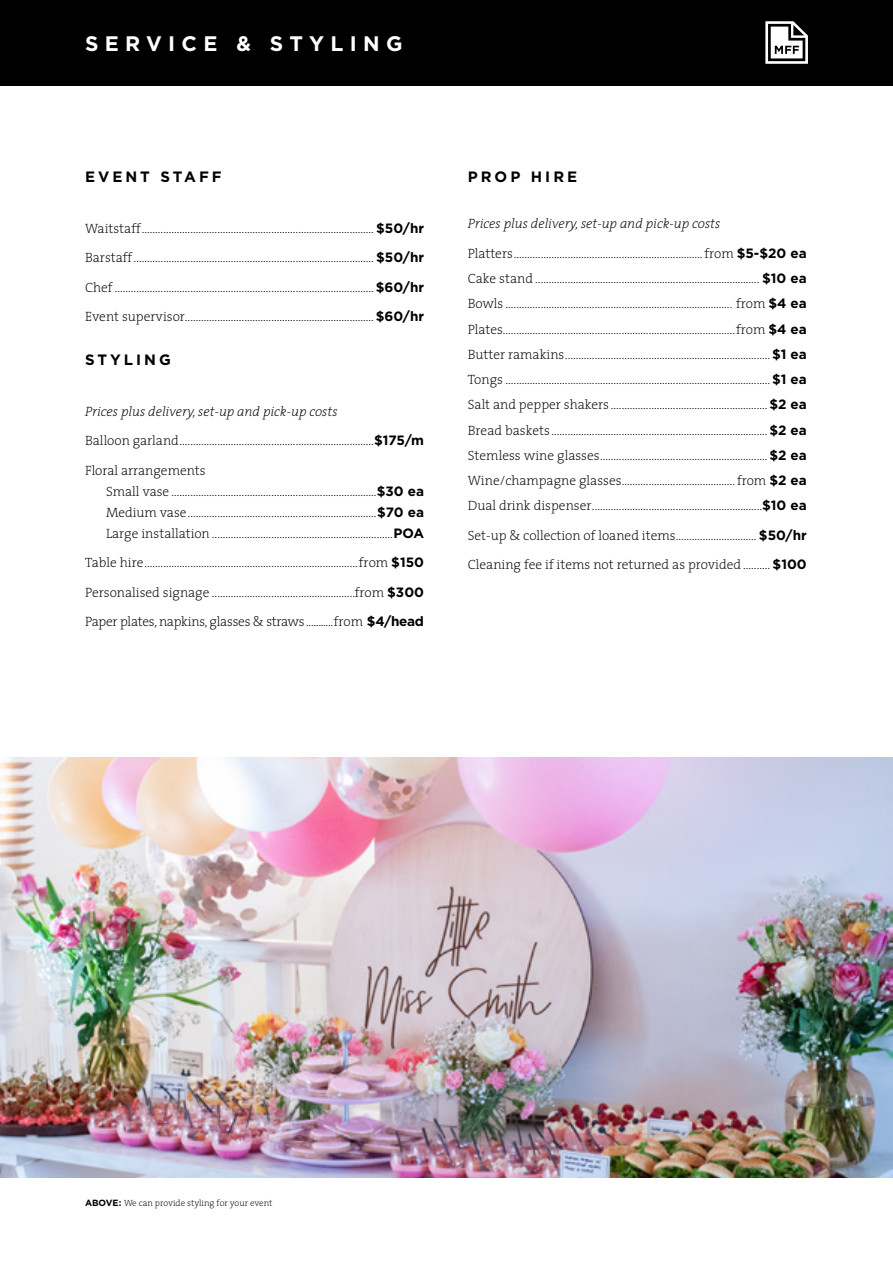
<style>
.page{position:relative;width:893px;height:1263px;background:#fff}
.page>*{position:absolute;margin:0;border:0;box-sizing:border-box;transform-origin:0 0}
.t1{font:700 21px "Gotham";letter-spacing:.3em;color:#fff}
.t2{font:700 15px "Gotham";letter-spacing:.2em;color:#000}
.t3{font:200 13.5px/29.5px "The Serif";color:#000;text-align:justify}
.t4{font:200 9px "The Serif";color:#000}
.s1{font-family:"Gotham";font-weight:700}
.s2{font-style:italic}
</style>
<div class="page">
<div style="left:0;top:0;width:893px;height:85px;background:#000"></div>
<svg style="left:765px;top:21px;width:43px;height:43px"></svg>
<img style="left:0;top:757px;width:893px;height:421px">
<h1 class="t1" style="left:85px;top:29px;width:319px">SERVICE &amp; STYLING</h1>
<p class="t2" style="left:85px;top:167px;width:138px">EVENT STAFF</p>
<p class="t3" style="left:85px;top:213px;width:340px">Waitstaff ...................................................................................... <span class="s1">$50/hr </span>Barstaff ......................................................................................... <span class="s1">$50/hr </span>Chef ................................................................................................<span class="s1">$60/hr </span>Event supervisor......................................................................<span class="s1">$60/hr</span></p>
<p class="t2" style="left:85px;top:350px;width:87px">STYLING</p>
<p class="t3" style="left:85px;top:396px;width:340px;text-align:left"><span class="s2">Prices plus delivery, set-up and pick-up costs<br></span>Balloon garland ........................................................................<span class="s1">$175/m<br></span>Floral arrangements</p>
<p class="t3" style="left:106px;top:480px;width:319px;line-height:21px">Small vase ............................................................................<span class="s1">$30 ea </span>Medium vase ......................................................................<span class="s1">$70 ea </span>Large installation ...................................................................<span class="s1">POA</span></p>
<p class="t3" style="left:85px;top:547px;width:340px">Table hire ...............................................................................from <span class="s1">$150<br></span>Personalised signage .....................................................from <span class="s1">$300<br></span>Paper plates, napkins, glasses &amp; straws ...........from <span class="s1">$4/head</span></p>
<p class="t2" style="left:468px;top:167px;width:111px">PROP HIRE</p>
<p class="t3" style="left:468px;top:209px;width:340px"><span class="s2">Prices plus delivery, set-up and pick-up costs<br></span>Platters ......................................................................from <span class="s1">$5-$20 ea</span></p>
<p class="t3" style="left:468px;top:265px;width:340px;line-height:25.2px">Cake stand ................................................................................... <span class="s1">$10 ea </span>Bowls .................................................................................... from <span class="s1">$4 ea </span>Plates......................................................................................from <span class="s1">$4 ea </span>Butter ramakins ............................................................................<span class="s1">$1 ea </span>Tongs ..................................................................................................<span class="s1">$1 ea </span>Salt and pepper shakers ..........................................................<span class="s1">$2 ea </span>Bread baskets ................................................................................<span class="s1">$2 ea </span>Stemless wine glasses ..............................................................<span class="s1">$2 ea </span>Wine/champagne glasses..........................................from <span class="s1">$2 ea </span>Dual drink dispenser ...............................................................<span class="s1">$10 ea</span></p>
<p class="t3" style="left:468px;top:520px;width:340px">Set-up &amp; collection of loaned items.............................. <span class="s1">$50/hr<br></span>Cleaning fee if items not returned as provided .......... <span class="s1">$100</span></p>
<p class="t4" style="left:85px;top:1196px;width:189px"><span class="s1">ABOVE:</span> We can provide styling for your event</p>
</div>
